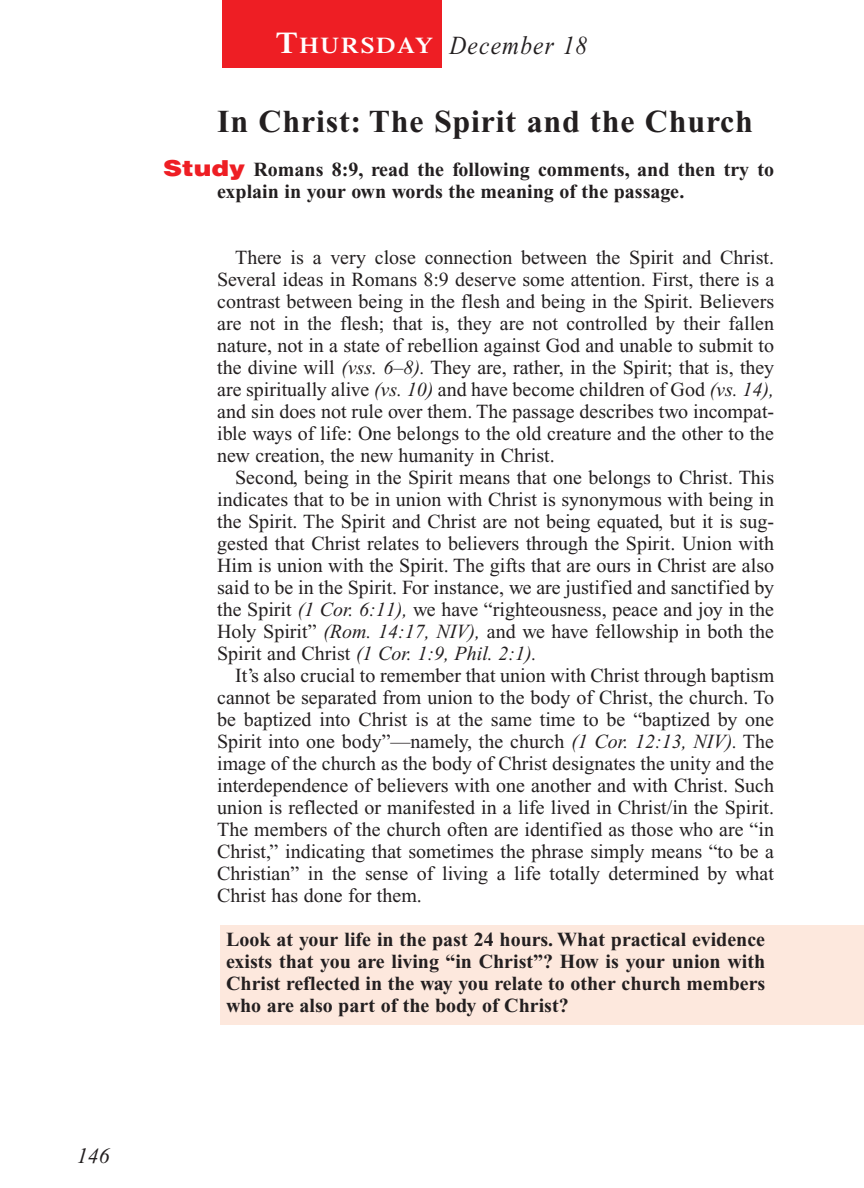
<style>
.page{position:relative;width:864px;height:1188px;background:#fff}
.page>*{position:absolute;margin:0;border:0;box-sizing:border-box;transform-origin:0 0}
.t1{font:700 32px "Times New Roman";letter-spacing:.025em;color:#231f20}
.t2{font:italic 26px "Times New Roman";letter-spacing:.05em;color:#231f20;scale:.9 1}
.t3{font:italic 22px "Times New Roman";color:#231f20}
.t4{font:20px/22px "Times New Roman";color:#231f20;text-align:justify}
.t5{font:700 20px/22px "Times New Roman";color:#231f20}
.s1{font-family:"Times";font-weight:600;font-style:normal;font-size:30px;color:#fff}
.s2{font-family:"Times";font-weight:600;font-style:normal;font-size:22.4px;color:#fff}
.s3{font-family:"Helvetica";font-weight:900;font-size:22px;color:#ee1e24}
.s4{font-style:italic}
</style>
<div class="page">
<div style="left:220px;top:925px;width:644px;height:100px;background:#fde8dd"></div>
<div style="left:222px;top:0;width:220px;height:68px;background:#ee1e24"></div>
<p class="t3" style="left:77px;top:1147px;width:34px">146</p>
<h2 class="t2" style="left:276px;top:35px;width:348px"><span class="s1">T</span><span class="s2">HURSDAY</span> December 18</h2>
<h1 class="t1" style="left:217px;top:110px;width:537px">In Christ: The Spirit and the Church</h1>
<p class="t5" style="left:217px;top:160px;width:558px;text-indent:-54px"><span class="s3">Study</span> Romans 8:9, read the following comments, and then try to explain in your own words the meaning of the passage.</p>
<p class="t4" style="left:217px;top:248px;width:559px;text-indent:18px">There is a very close connection between the Spirit and Christ.<br>Several ideas in Romans 8:9 deserve some attention. First, there is a contrast between being in the flesh and being in the Spirit. Believers are not in the flesh; that is, they are not controlled by their fallen nature, not in a state of rebellion against God and unable to submit to the divine will <span class="s4">(vss. 6–8).</span> They are, rather, in the Spirit; that is, they are spiritually alive <span class="s4">(vs. 10)</span> and have become children of God <span class="s4">(vs. 14), </span>and sin does not rule over them. The passage describes two incompat&shy;ible ways of life: One belongs to the old creature and the other to the new creation, the new humanity in Christ.</p>
<p class="t4" style="left:217px;top:468px;width:559px;text-indent:18px">Second, being in the Spirit means that one belongs to Christ. This indicates that to be in union with Christ is synonymous with being in the Spirit. The Spirit and Christ are not being equated, but it is sug&shy;gested that Christ relates to believers through the Spirit. Union with Him is union with the Spirit. The gifts that are ours in Christ are also said to be in the Spirit. For instance, we are justified and sanctified by the Spirit <span class="s4">(1 Cor. 6:11),</span> we have “righteousness, peace and joy in the Holy Spirit” <span class="s4">(Rom. 14:17, NIV),</span> and we have fellowship in both the Spirit and Christ <span class="s4">(1 Cor. 1:9, Phil. 2:1).</span></p>
<p class="t4" style="left:217px;top:666px;width:559px;text-indent:18px">It’s also crucial to remember that union with Christ through baptism cannot be separated from union to the body of Christ, the church. To be baptized into Christ is at the same time to be “baptized by one Spirit into one body”—namely, the church <span class="s4">(1 Cor. 12:13, NIV).</span> The image of the church as the body of Christ designates the unity and the interdependence of believers with one another and with Christ. Such union is reflected or manifested in a life lived in Christ/in the Spirit.<br>The members of the church often are identified as those who are “in Christ,” indicating that sometimes the phrase simply means “to be a Christian” in the sense of living a life totally determined by what Christ has done for them.</p>
<p class="t5" style="left:226px;top:930px;width:541px;text-align:justify">Look at your life in the past 24 hours. What practical evidence exists that you are living “in Christ”? How is your union with Christ reflected in the way you relate to other church members who are also part of the body of Christ?</p>
</div>
